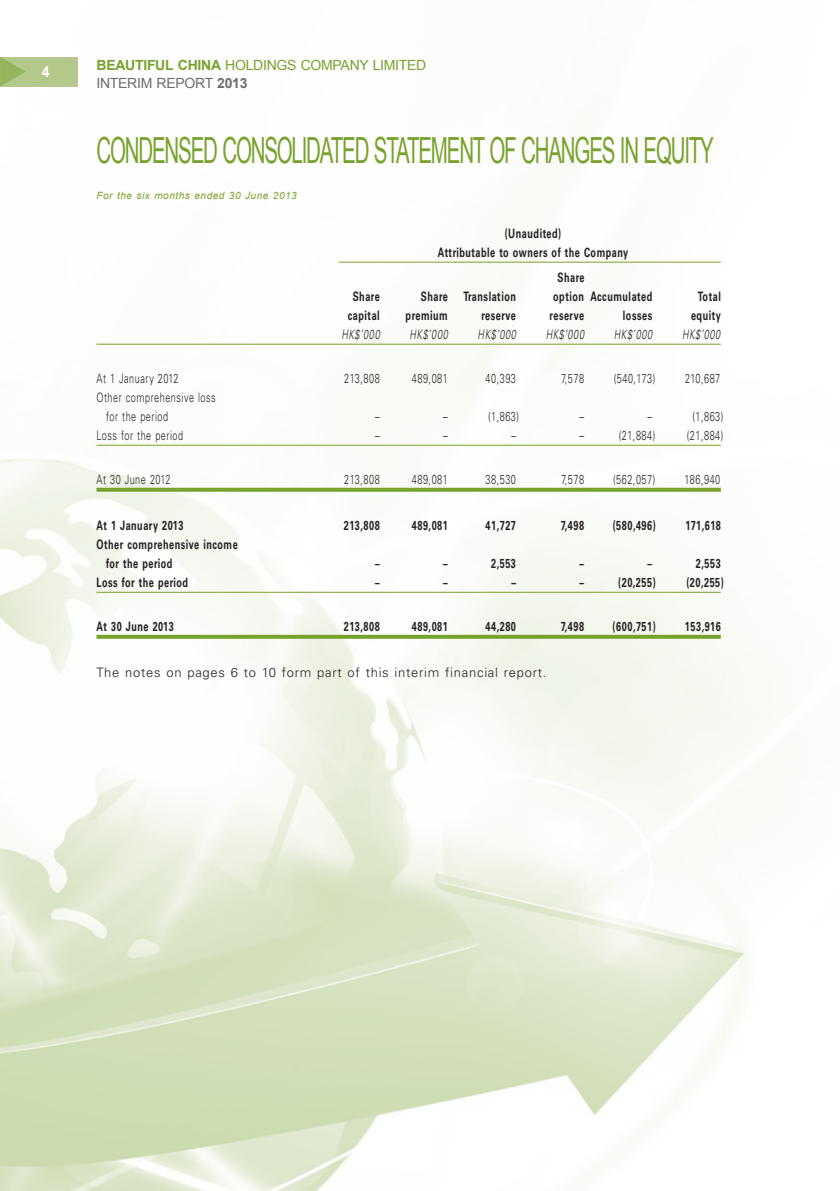
<style>
.page{position:relative;width:840px;height:1191px;background:#fff}
.page>*{position:absolute;margin:0;border:0;box-sizing:border-box;transform-origin:0 0}
.t1{font:36px "Arial";letter-spacing:-.06em;color:#78a22d;scale:.57 1}
.t2{font:14px/18px "Arial";letter-spacing:-.02em;color:#78a22d}
.t3{font:700 13px/19px "Univers LT Std";letter-spacing:.055em;color:#231f20;text-align:center;scale:.7 1}
.t4{font:300 13px/19px "Univers LT Std";letter-spacing:.055em;color:#231f20;scale:.7 1}
.t5{font:300 13px "Univers LT Std";letter-spacing:.055em;color:#231f20}
.t6{font:italic 300 13px "Univers LT Std";letter-spacing:.075em;color:#231f20;scale:.7 1}
.t7{font:italic 10px "Arial";letter-spacing:.055em;color:#78a22d}
.s1{font-weight:700}
.s2{color:#6c6d70}
.s3{font-weight:700;color:#6c6d70}
</style>
<div class="page">
<img style="left:0;top:56px;width:768px;height:1135px">
<div style="left:0;top:57px;width:77px;height:29px;background:#b4c88b"></div>
<svg style="left:0;top:57px;width:26px;height:29px"></svg>
<hr style="left:338px;top:262px;width:382px;height:1px;background:#78a22d">
<hr style="left:96px;top:344px;width:624px;height:1px;background:#78a22d">
<hr style="left:96px;top:445px;width:624px;height:1px;background:#78a22d">
<svg style="left:96px;top:488px;width:624px;height:4px;fill:#78a22d"></svg>
<hr style="left:96px;top:592px;width:624px;height:1px;background:#78a22d">
<svg style="left:96px;top:635px;width:624px;height:4px;fill:#78a22d"></svg>
<p class="t2" style="left:96px;top:56px;width:331px"><span class="s1">BEAUTIFUL CHINA</span> HOLDINGS COMPANY LIMITED<br><span class="s2">INTERIM REPORT</span> <span class="s3">2013</span></p>
<p class="t1" style="left:96px;top:127px;width:1084px">CONDENSED CONSOLIDATED STATEMENT OF CHANGES IN EQUITY</p>
<p class="t7" style="left:96px;top:189px;width:202px">For the six months ended 30 June 2013</p>
<p class="t3" style="left:437px;top:224px;width:273px">(Unaudited)<br>Attributable to owners of the Company</p>
<p class="t3" style="left:557px;top:268px;width:40px">Share</p>
<p class="t3" style="left:352px;top:287px;width:40px">Share</p>
<p class="t3" style="left:420px;top:287px;width:137px">Share Translation</p>
<p class="t3" style="left:553px;top:287px;width:143px">option Accumulated</p>
<p class="t3" style="left:697px;top:287px;width:34px">Total</p>
<p class="t3" style="left:347px;top:306px;width:47px">capital</p>
<p class="t3" style="left:405px;top:306px;width:62px">premium</p>
<p class="t3" style="left:481px;top:306px;width:51px">reserve</p>
<p class="t3" style="left:549px;top:306px;width:51px">reserve</p>
<p class="t3" style="left:622px;top:306px;width:43px">losses</p>
<p class="t3" style="left:690px;top:306px;width:44px">equity</p>
<p class="t6" style="left:341px;top:326px;width:56px">HK$’000</p>
<p class="t6" style="left:409px;top:326px;width:56px">HK$’000</p>
<p class="t6" style="left:477px;top:326px;width:56px">HK$’000</p>
<p class="t6" style="left:545px;top:326px;width:56px">HK$’000</p>
<p class="t6" style="left:613px;top:326px;width:56px">HK$’000</p>
<p class="t6" style="left:681px;top:326px;width:56px">HK$’000</p>
<p class="t4" style="left:96px;top:368px;width:119px">At 1 January 2012</p>
<p class="t4" style="left:344px;top:368px;width:52px">213,808</p>
<p class="t4" style="left:411px;top:368px;width:53px">489,081</p>
<p class="t4" style="left:485px;top:368px;width:45px">40,393</p>
<p class="t4" style="left:561px;top:368px;width:34px">7,578</p>
<p class="t4" style="left:613px;top:368px;width:61px">(540,173)</p>
<p class="t4" style="left:684px;top:368px;width:52px">210,687</p>
<p class="t4" style="left:106px;top:387px;width:158px;text-indent:-10px">Other comprehensive loss for the period</p>
<p class="t4" style="left:375px;top:406px;width:8px">–</p>
<p class="t4" style="left:443px;top:406px;width:8px">–</p>
<p class="t4" style="left:488px;top:406px;width:46px">(1,863)</p>
<p class="t4" style="left:579px;top:406px;width:8px">–</p>
<p class="t4" style="left:647px;top:406px;width:8px">–</p>
<p class="t4" style="left:692px;top:406px;width:46px">(1,863)</p>
<p class="t4" style="left:96px;top:425px;width:125px">Loss for the period</p>
<p class="t4" style="left:375px;top:425px;width:8px">–</p>
<p class="t4" style="left:443px;top:425px;width:8px">–</p>
<p class="t4" style="left:511px;top:425px;width:8px">–</p>
<p class="t4" style="left:579px;top:425px;width:8px">–</p>
<p class="t4" style="left:618px;top:425px;width:54px">(21,884)</p>
<p class="t4" style="left:686px;top:425px;width:54px">(21,884)</p>
<p class="t4" style="left:96px;top:469px;width:107px">At 30 June 2012</p>
<p class="t4" style="left:344px;top:469px;width:52px">213,808</p>
<p class="t4" style="left:411px;top:469px;width:53px">489,081</p>
<p class="t4" style="left:485px;top:469px;width:45px">38,530</p>
<p class="t4" style="left:561px;top:469px;width:34px">7,578</p>
<p class="t4" style="left:613px;top:469px;width:61px">(562,057)</p>
<p class="t4" style="left:684px;top:469px;width:52px">186,940</p>
<p class="t3" style="left:96px;top:516px;width:126px">At 1 January 2013</p>
<p class="t3" style="left:343px;top:516px;width:53px">213,808</p>
<p class="t3" style="left:411px;top:516px;width:53px">489,081</p>
<p class="t3" style="left:485px;top:516px;width:45px">41,727</p>
<p class="t3" style="left:560px;top:516px;width:35px">7,498</p>
<p class="t3" style="left:612px;top:516px;width:63px">(580,496 )</p>
<p class="t3" style="left:685px;top:516px;width:52px">171,618</p>
<p class="t3" style="left:106px;top:535px;width:189px;text-align:left;text-indent:-10px">Other comprehensive income for the period</p>
<p class="t3" style="left:375px;top:554px;width:8px">–</p>
<p class="t3" style="left:443px;top:554px;width:8px">–</p>
<p class="t3" style="left:491px;top:554px;width:37px">2,553</p>
<p class="t3" style="left:579px;top:554px;width:8px">–</p>
<p class="t3" style="left:647px;top:554px;width:8px">–</p>
<p class="t3" style="left:695px;top:554px;width:37px">2,553</p>
<p class="t3" style="left:96px;top:573px;width:132px">Loss for the period</p>
<p class="t3" style="left:375px;top:573px;width:8px">–</p>
<p class="t3" style="left:443px;top:573px;width:8px">–</p>
<p class="t3" style="left:511px;top:573px;width:8px">–</p>
<p class="t3" style="left:579px;top:573px;width:8px">–</p>
<p class="t3" style="left:618px;top:573px;width:55px">(20,255 )</p>
<p class="t3" style="left:686px;top:573px;width:55px">(20,255 )</p>
<p class="t3" style="left:96px;top:617px;width:112px">At 30 June 2013</p>
<p class="t3" style="left:343px;top:617px;width:53px">213,808</p>
<p class="t3" style="left:411px;top:617px;width:53px">489,081</p>
<p class="t3" style="left:485px;top:617px;width:45px">44,280</p>
<p class="t3" style="left:560px;top:617px;width:35px">7,498</p>
<p class="t3" style="left:612px;top:617px;width:63px">(600,751 )</p>
<p class="t3" style="left:684px;top:617px;width:53px">153,916</p>
<p class="t5" style="left:96px;top:664px;width:451px">The notes on pages 6 to 10 form part of this interim financial report.</p>
</div>
